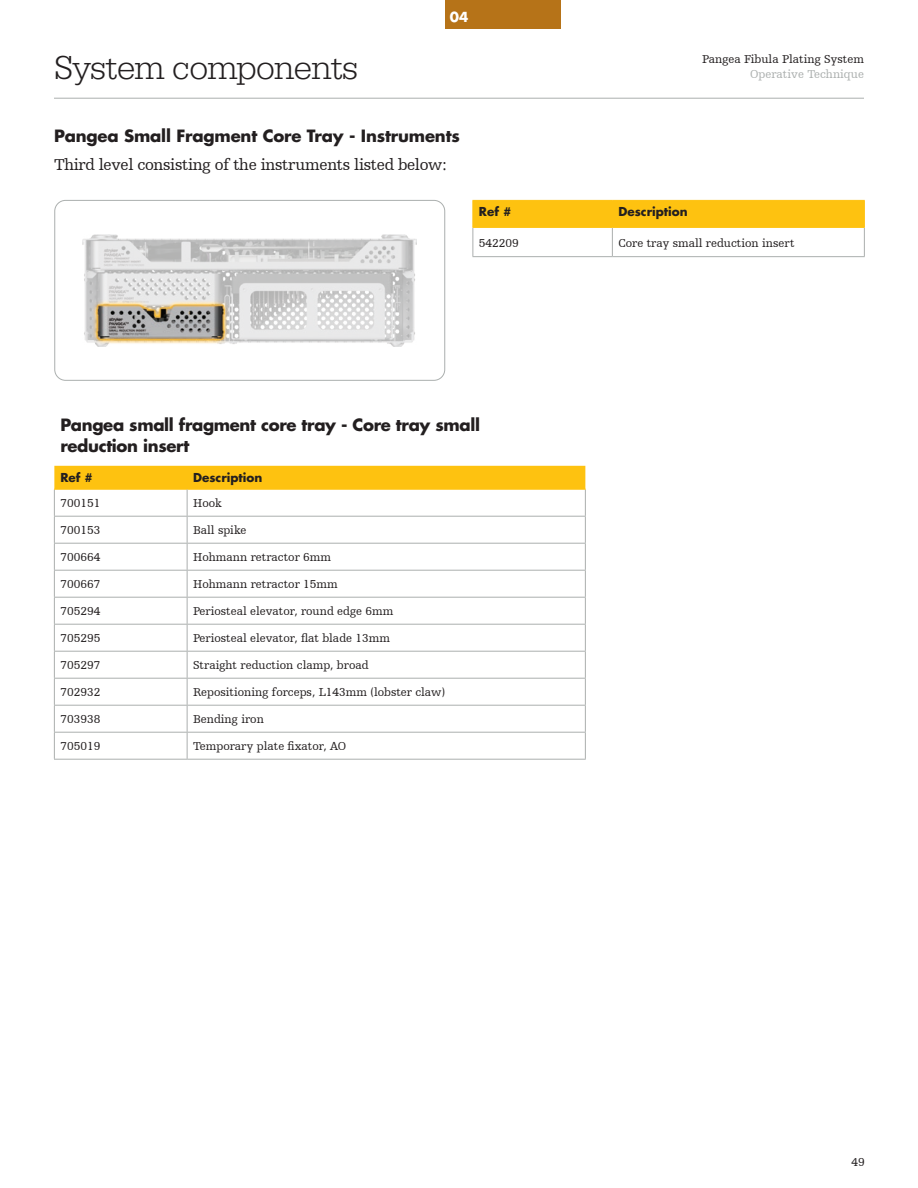
<style>
.page{position:relative;width:918px;height:1188px;background:#fff}
.page>*{position:absolute;margin:0;border:0;box-sizing:border-box;transform-origin:0 0}
.t1{font:300 34.5px "URW Egyptienne TOT";letter-spacing:-.02em;color:#231f20}
.Bullets{font:700 16.5px "Futura Std";letter-spacing:-.02em;color:#231f20}
.t2{font:16.5px "Humanist Slabserif 712 BT";letter-spacing:-.02em;color:#231f20}
.t3{font:700 13.5px "Futura Std";color:#fff}
.Bullets-2{font:12px "Humanist Slabserif 712 BT";color:#231f20}
.Bullets-3{font:700 12px "Futura Std";color:#231f20}
.t4{font:12px "Humanist Slabserif 712 BT";color:#abafae}
</style>
<div class="page">
<div style="left:445px;top:0;width:115px;height:29px;background:#b67318"></div>
<hr style="left:54px;top:98px;width:810px;height:1px;background:#abafae">
<hr style="left:54px;top:759px;width:133px;height:1px;background:#abafae">
<hr style="left:187px;top:759px;width:399px;height:1px;background:#abafae">
<svg style="left:54px;top:466px;width:532px;height:293px"></svg>
<hr style="left:472px;top:256px;width:140px;height:1px;background:#abafae">
<hr style="left:612px;top:256px;width:253px;height:1px;background:#abafae">
<svg style="left:472px;top:200px;width:393px;height:56px"></svg>
<hr style="left:472px;top:227px;width:140px;height:1px;background:#fec210">
<hr style="left:612px;top:227px;width:253px;height:1px;background:#fec210">
<div style="left:54px;top:200px;width:391px;height:181px;border:1px solid #abafae;border-radius:11px"></div>
<img style="left:83px;top:235px;width:334px;height:111px">
<p class="t1" style="left:54px;top:47px;width:306px">System components</p>
<p class="t3" style="left:450px;top:8px;width:20px">04</p>
<p class="Bullets-2" style="left:702px;top:52px;width:163px">Pangea Fibula Plating System</p>
<p class="t4" style="left:750px;top:66px;width:115px">Operative Technique</p>
<p class="Bullets" style="left:54px;top:125px;width:407px">Pangea Small Fragment Core Tray - Instruments</p>
<p class="t2" style="left:54px;top:154px;width:395px">Third level consisting of the instruments listed below:</p>
<p class="Bullets-3" style="left:479px;top:204px;width:34px">Ref #</p>
<p class="Bullets-3" style="left:618px;top:204px;width:71px">Description</p>
<p class="Bullets-2" style="left:479px;top:235px;width:42px">542209</p>
<p class="Bullets-2" style="left:618px;top:235px;width:178px">Core tray small reduction insert</p>
<p class="Bullets" style="left:60px;top:414px;width:421px">Pangea small fragment core tray - Core tray small</p>
<p class="Bullets" style="left:60px;top:435px;width:131px">reduction insert</p>
<p class="Bullets-3" style="left:60px;top:470px;width:34px">Ref #</p>
<p class="Bullets-3" style="left:193px;top:470px;width:71px">Description</p>
<p class="Bullets-2" style="left:60px;top:496px;width:42px">700151</p>
<p class="Bullets-2" style="left:193px;top:496px;width:30px">Hook</p>
<p class="Bullets-2" style="left:60px;top:523px;width:42px">700153</p>
<p class="Bullets-2" style="left:193px;top:523px;width:55px">Ball spike</p>
<p class="Bullets-2" style="left:60px;top:550px;width:42px">700664</p>
<p class="Bullets-2" style="left:193px;top:550px;width:140px">Hohmann retractor 6mm</p>
<p class="Bullets-2" style="left:60px;top:577px;width:42px">700667</p>
<p class="Bullets-2" style="left:193px;top:577px;width:146px">Hohmann retractor 15mm</p>
<p class="Bullets-2" style="left:60px;top:604px;width:42px">705294</p>
<p class="Bullets-2" style="left:193px;top:604px;width:202px">Periosteal elevator, round edge 6mm</p>
<p class="Bullets-2" style="left:60px;top:631px;width:42px">705295</p>
<p class="Bullets-2" style="left:193px;top:631px;width:199px">Periosteal elevator, flat blade 13mm</p>
<p class="Bullets-2" style="left:60px;top:658px;width:42px">705297</p>
<p class="Bullets-2" style="left:193px;top:658px;width:177px">Straight reduction clamp, broad</p>
<p class="Bullets-2" style="left:60px;top:685px;width:42px">702932</p>
<p class="Bullets-2" style="left:193px;top:685px;width:253px">Repositioning forceps, L143mm (lobster claw)</p>
<p class="Bullets-2" style="left:60px;top:712px;width:42px">703938</p>
<p class="Bullets-2" style="left:193px;top:712px;width:72px">Bending iron</p>
<p class="Bullets-2" style="left:60px;top:739px;width:42px">705019</p>
<p class="Bullets-2" style="left:193px;top:739px;width:155px">Temporary plate fixator, AO</p>
<p class="Bullets-2" style="left:851px;top:1154px;width:15px">49</p>
</div>
